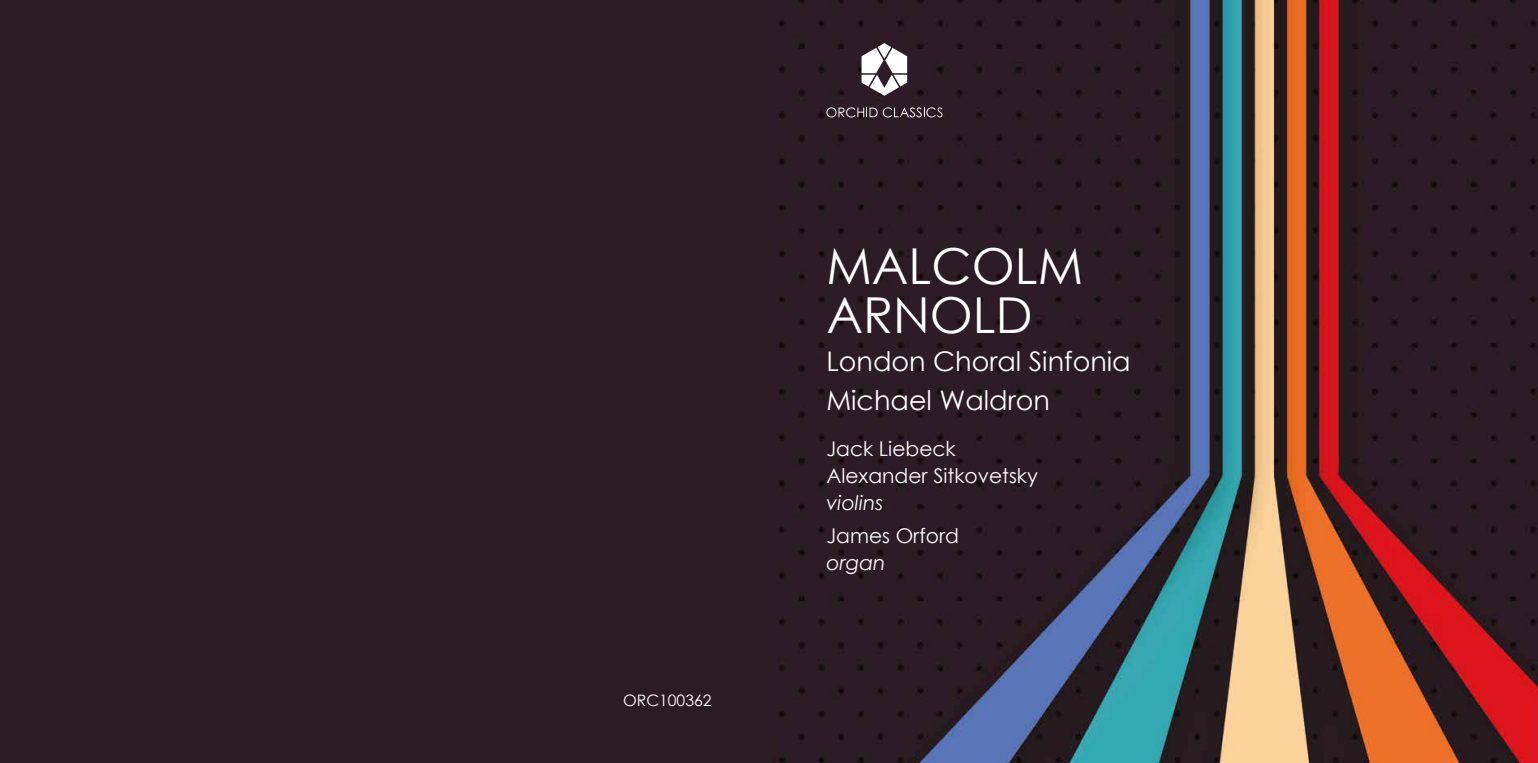
<style>
.page{position:relative;width:1538px;height:763px;background:#fff}
.page>*{position:absolute;margin:0;border:0;box-sizing:border-box;transform-origin:0 0}
.t1{font:49.5px/49.5px "Century Gothic";color:#fff}
.t2{font:27px/38.2px "Century Gothic";color:#fff}
.t3{font:20.25px/27px "Century Gothic";color:#fff}
.t4{font:italic 20.25px "Century Gothic";color:#fff}
.t5{font:15.75px "Century Gothic";color:#fff}
</style>
<div class="page">
<div style="left:0;top:0;width:769px;height:762px;background:#2b1c24"></div>
<img style="left:769px;top:0;width:768px;height:762px">
<svg style="left:826px;top:107px;width:116px;height:10px"></svg>
<svg style="left:861px;top:43px;width:46px;height:53px"></svg>
<p class="t5" style="left:623px;top:689px;width:90px">ORC100362</p>
<h1 class="t1" style="left:826px;top:240px;width:258px">MALCOLM<br>ARNOLD</h1>
<h2 class="t2" style="left:826px;top:342px;width:306px">London Choral Sinfonia<br>Michael Waldron</h2>
<p class="t3" style="left:826px;top:434px;width:213px">Jack Liebeck<br>Alexander Sitkovetsky</p>
<p class="t4" style="left:826px;top:488px;width:58px">violins</p>
<p class="t3" style="left:826px;top:522px;width:134px">James Orford</p>
<p class="t4" style="left:826px;top:548px;width:61px">organ</p>
</div>
